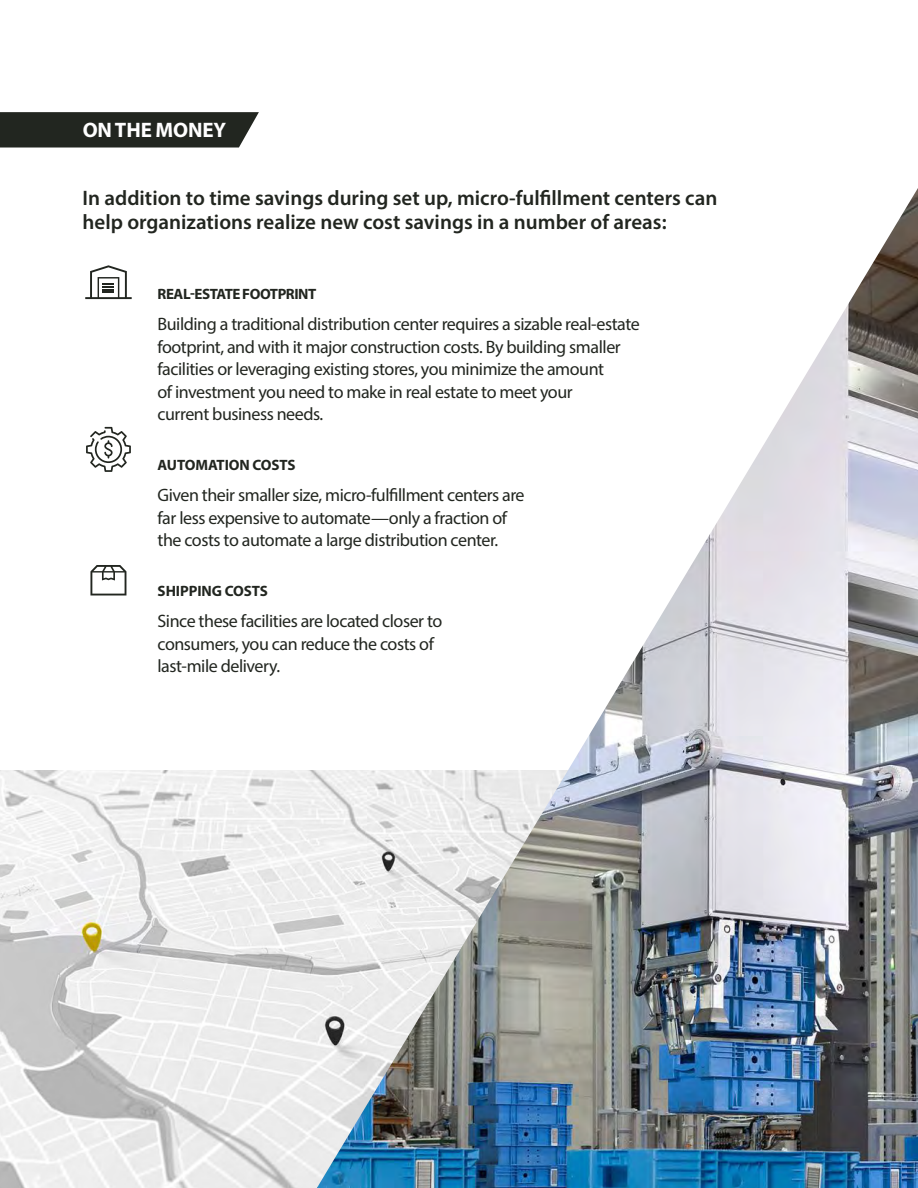
<style>
.page{position:relative;width:918px;height:1188px;background:#fff}
.page>*{position:absolute;margin:0;border:0;box-sizing:border-box;transform-origin:0 0}
.t1{font:600 21px/24px "Myriad Pro";color:#222620}
.t2{font:700 21px "Myriad Pro";letter-spacing:-.005em;color:#fff}
.t3{font:18px/22.5px "Myriad Pro";letter-spacing:-.025em;color:#222620}
.t4{font:700 15px "Myriad Pro";letter-spacing:-.005em;color:#222620}
.t5{font:700 15px "Myriad Pro";letter-spacing:-.03em;color:#222620}
</style>
<div class="page">
<svg style="left:0;top:112px;width:259px;height:36px;background:#2e322c"></svg>
<img style="left:0;top:770px;width:317px;height:418px">
<img style="left:317px;top:188px;width:601px;height:1000px">
<svg style="left:85px;top:265px;width:47px;height:34px"></svg>
<svg style="left:90px;top:565px;width:36px;height:31px"></svg>
<svg style="left:86px;top:427px;width:45px;height:45px"></svg>
<p class="t2" style="left:83px;top:116px;width:145px">ON THE MONEY</p>
<p class="t1" style="left:82px;top:185px;width:636px">In addition to time savings during set up, micro-fulfillment centers can help organizations realize new cost savings in a number of areas:</p>
<p class="t5" style="left:158px;top:284px;width:160px">REAL-ESTATE FOOTPRINT</p>
<p class="t3" style="left:158px;top:313px;width:484px">Building a traditional distribution center requires a sizable real-estate footprint, and with it major construction costs. By building smaller facilities or leveraging existing stores, you minimize the amount<br>of investment you need to make in real estate to meet your<br>current business needs.</p>
<p class="t4" style="left:158px;top:455px;width:140px">AUTOMATION COSTS</p>
<p class="t3" style="left:158px;top:484px;width:369px">Given their smaller size, micro-fulfillment centers are far less expensive to automate—only a fraction of the costs to automate a large distribution center.</p>
<p class="t4" style="left:158px;top:581px;width:112px">SHIPPING COSTS</p>
<p class="t3" style="left:158px;top:610px;width:286px">Since these facilities are located closer to consumers, you can reduce the costs of last-mile delivery.</p>
</div>
